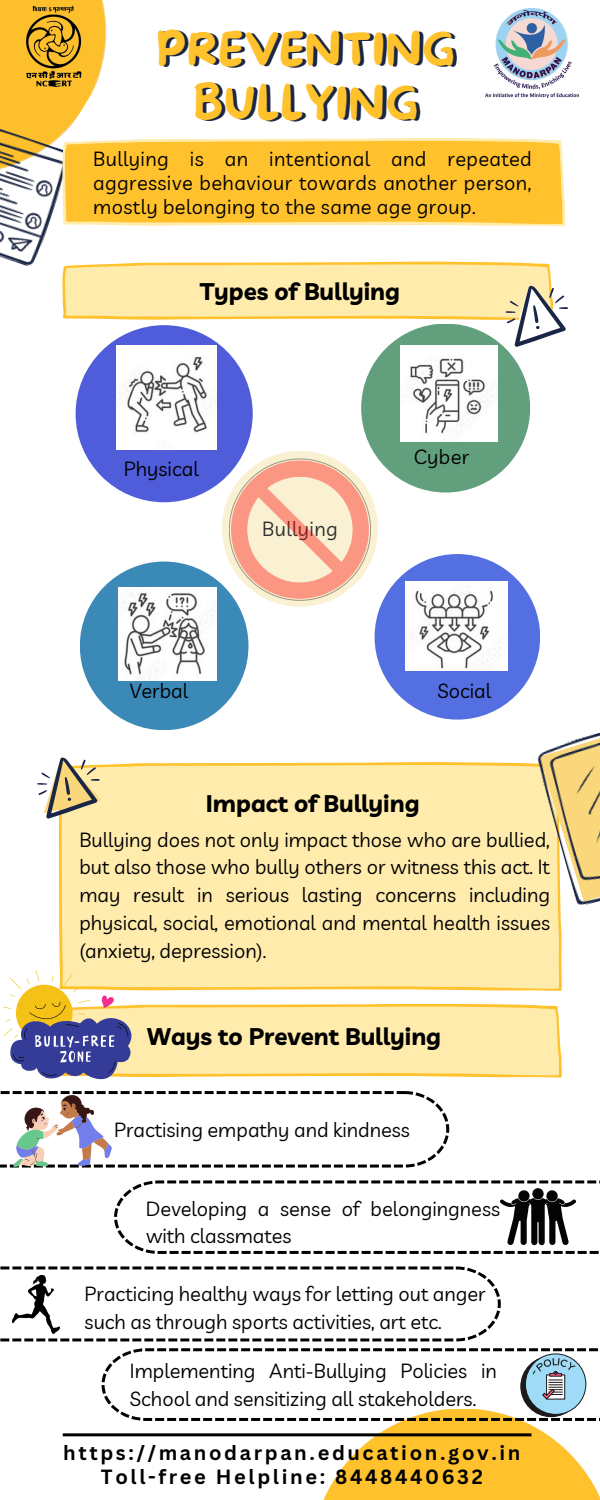
<style>
.page{position:relative;width:600px;height:1500px;background:#fff}
.page>*{position:absolute;margin:0;border:0;box-sizing:border-box;transform-origin:0 0}
.t1{font:45.1px/54px "More Sugar";letter-spacing:.015em;color:#192646;text-align:center}
.t2{font:700 24px "Livvic";color:#000}
.t3{font:20px/27.8px "Livvic";color:#000}
.t4{font:700 20px "Canva Sans";letter-spacing:.13em;color:#000}
.t5{font:20px "Livvic";letter-spacing:.02em;color:#000}
</style>
<div class="page">
<img style="left:0;top:0;width:107px;height:124px">
<img style="left:0;top:118px;width:72px;height:149px">
<div style="left:59px;top:762px;width:503px;height:229px;background:#ffecad"></div>
<img style="left:534px;top:732px;width:66px;height:175px">
<svg style="left:37px;top:757px;width:65px;height:62px"></svg>
<img style="left:312px;top:1421px;width:288px;height:79px">
<div style="left:222px;top:451px;width:156px;height:156px;background:#faf1d3;border-radius:50%"></div>
<svg style="left:229px;top:459px;width:142px;height:142px"></svg>
<svg style="left:63px;top:262px;width:505px;height:85px"></svg>
<svg style="left:63px;top:138px;width:502px;height:88px;background:#fec53a"></svg>
<div style="left:361px;top:324px;width:169px;height:169px;background:#619f7d;border-radius:50%"></div>
<div style="left:76px;top:325px;width:177px;height:177px;background:#4f5ddb;border-radius:50%"></div>
<div style="left:80px;top:562px;width:168px;height:168px;background:#3b89b6;border-radius:50%"></div>
<div style="left:375px;top:554px;width:165px;height:166px;background:#536fe1;border-radius:50%"></div>
<img style="left:117px;top:345px;width:100px;height:104px">
<img style="left:400px;top:345px;width:98px;height:97px">
<img style="left:119px;top:587px;width:97px;height:93px">
<img style="left:405px;top:581px;width:102px;height:89px">
<svg style="left:3px;top:970px;width:557px;height:110px"></svg>
<svg style="left:114px;top:1180px;width:486px;height:74px"></svg>
<svg style="left:0;top:1266px;width:501px;height:75px"></svg>
<svg style="left:102px;top:1348px;width:498px;height:73px"></svg>
<div style="left:521px;top:1356px;width:60px;height:61px;background:#1a1a1a;border-radius:50%"></div>
<div style="left:525px;top:1354px;width:61px;height:60px;background:#9fdbf6;border-radius:50%"></div>
<div style="left:525px;top:1354px;width:61px;height:61px;border:1px solid #1a1a1a;border-radius:50%"></div>
<svg style="left:533px;top:1358px;width:43px;height:41px"></svg>
<hr style="left:63px;top:1433px;width:468px;height:3px;background:#000">
<svg style="left:0;top:1091px;width:449px;height:77px"></svg>
<img style="left:13px;top:1275px;width:46px;height:59px">
<img style="left:486px;top:9px;width:92px;height:88px">
<img style="left:25px;top:4px;width:59px;height:89px">
<h1 class="t1" style="left:160px;top:25px;width:300px">PREVENTING<br>BULLYING</h1>
<p class="t3" style="left:93px;top:146px;width:440px;line-height:24px;text-align:justify">Bullying is an intentional and repeated aggressive behaviour towards another person, mostly belonging to the same age group.</p>
<p class="t2" style="left:200px;top:276px;width:202px">Types of Bullying</p>
<p class="t3" style="left:124px;top:455px;width:76px">Physical</p>
<p class="t5" style="left:262px;top:516px;width:77px">Bullying</p>
<p class="t3" style="left:414px;top:442px;width:57px">Cyber</p>
<p class="t3" style="left:130px;top:676px;width:60px">Verbal</p>
<p class="t3" style="left:437px;top:676px;width:55px">Social</p>
<p class="t2" style="left:206px;top:788px;width:215px">Impact of Bullying</p>
<p class="t3" style="left:79px;top:825px;width:472px;text-align:justify">Bullying does not only impact those who are bullied, but also those who bully others or witness this act. It may result in serious lasting concerns including physical, social, emotional and mental health issues (anxiety, depression).</p>
<p class="t2" style="left:147px;top:1021px;width:296px">Ways to Prevent Bullying</p>
<p class="t3" style="left:114px;top:1116px;width:297px">Practising empathy and kindness</p>
<p class="t3" style="left:146px;top:1194px;width:356px">Developing a sense of belongingness with classmates</p>
<p class="t3" style="left:85px;top:1280px;width:403px">Practicing healthy ways for letting out anger such as through sports activities, art etc.</p>
<p class="t3" style="left:130px;top:1357px;width:369px">Implementing Anti-Bullying Policies in<br>School and sensitizing all stakeholders.</p>
<p class="t4" style="left:63px;top:1439px;width:459px">https://manodarpan.education.gov.in</p>
<p class="t4" style="left:101px;top:1463px;width:383px">Toll-free Helpline: 8448440632</p>
</div>
